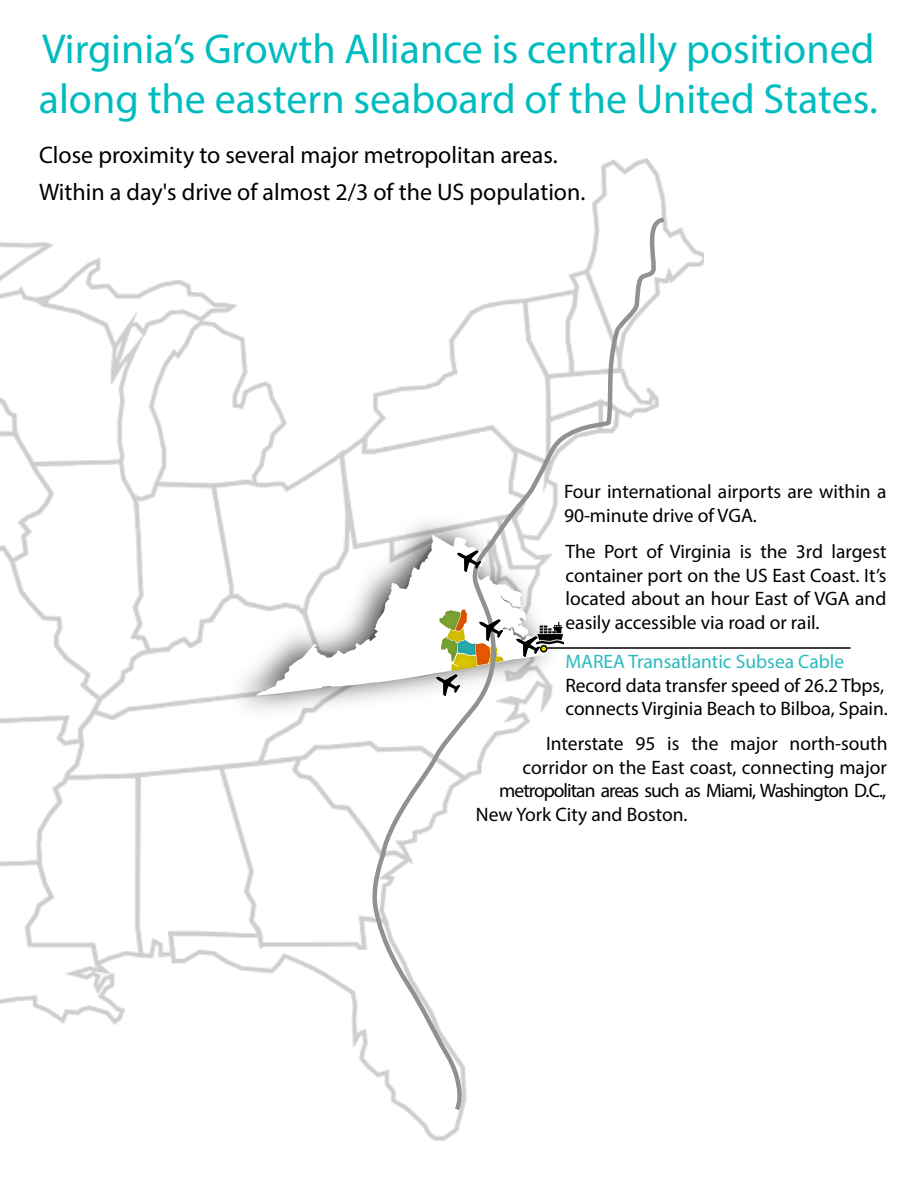
<style>
.page{position:relative;width:918px;height:1188px;background:#fff}
.page>*{position:absolute;margin:0;border:0;box-sizing:border-box;transform-origin:0 0}
.t1{font:42px/50.4px "Myriad Pro";color:#00bcbf}
.t2{font:24px/37.8px "Myriad Pro";color:#000}
.t3{font:19.5px/23.4px "Myriad Pro";color:#000}
.t4{font:19.5px "Myriad Pro";letter-spacing:-.05em;color:#000}
.t5{font:19.5px "Myriad Pro";color:#2bbabd}
</style>
<div class="page">
<img style="left:0;top:158px;width:704px;height:983px">
<img style="left:212px;top:502px;width:158px;height:228px">
<svg style="left:256px;top:535px;width:114px;height:161px"></svg>
<hr style="left:548px;top:647px;width:302px;height:2px;background:#000">
<svg style="left:370px;top:215px;width:299px;height:900px"></svg>
<img style="left:458px;top:551px;width:23px;height:20px">
<img style="left:480px;top:619px;width:23px;height:21px">
<img style="left:436px;top:675px;width:23px;height:21px">
<img style="left:516px;top:636px;width:23px;height:21px">
<h1 class="t1" style="left:39px;top:23px;width:840px">Virginia’s Growth Alliance is centrally positioned along the eastern seaboard of the United States.</h1>
<p class="t2" style="left:39px;top:135px;width:548px">Close proximity to several major metropolitan areas.<br>Within a day's drive of almost 2/3 of the US population.</p>
<p class="t3" style="left:564px;top:480px;width:324px">Four international airports are within a<br>90-minute drive of VGA.</p>
<p class="t3" style="left:566px;top:540px;width:323px;text-align:justify">The Port of Virginia is the 3rd largest container port on the US East Coast. It’s located about an hour East of VGA and easily accessible via road or rail.</p>
<p class="t5" style="left:566px;top:649px;width:280px">MAREA Transatlantic Subsea Cable</p>
<p class="t3" style="left:566px;top:673px;width:324px">Record data transfer speed of 26.2 Tbps, connects Virginia Beach to Bilboa, Spain.</p>
<p class="t3" style="left:546px;top:732px;width:343px">Interstate 95 is the major north-south</p>
<p class="t3" style="left:523px;top:755px;width:366px">corridor on the East coast, connecting major</p>
<p class="t4" style="left:499px;top:779px;width:388px">metropolitan areas such as Miami, Washington D.C.,</p>
<p class="t3" style="left:476px;top:802px;width:213px">New York City and Boston.</p>
</div>
